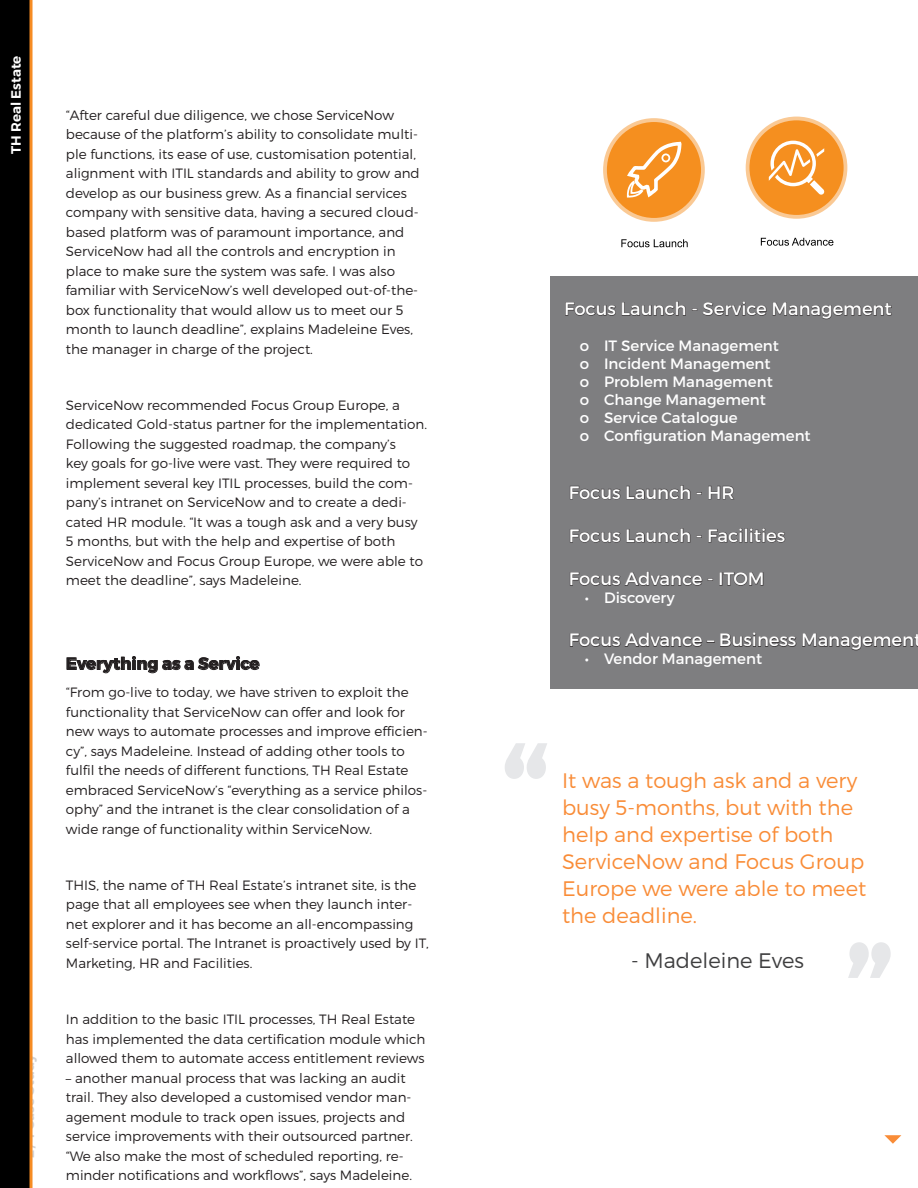
<style>
.page{position:relative;width:918px;height:1188px;background:#fff}
.page>*{position:absolute;margin:0;border:0;box-sizing:border-box;transform-origin:0 0}
.t1{font:300 21px/27px "Montserrat";color:#f98c37}
.t2{font:300 21px "Montserrat";color:#3e3e3f}
.t3{font:18px "Montserrat";color:#fff}
.t4{font:700 16.5px "Montserrat";color:#231f20}
.t5{font:15px/18px "Montserrat";color:#fff}
.t6{font:300 13.5px/19.5px "Montserrat";color:#231f20}
.t7{font:600 13.5px "Montserrat";color:#d1d2d4}
.t8{font:600 13.5px "Montserrat";color:#fff}
</style>
<div class="page">
<svg style="left:67px;top:656px;width:192px;height:17px"></svg>
<svg style="left:884px;top:1135px;width:17px;height:9px"></svg>
<svg style="left:0;top:0;width:33px;height:1188px;background:#160c03"></svg>
<div style="left:550px;top:276px;width:368px;height:412px;background:#7e7e80"></div>
<svg style="left:565px;top:302px;width:51px;height:14px"></svg>
<svg style="left:622px;top:302px;width:64px;height:14px"></svg>
<svg style="left:703px;top:302px;width:64px;height:14px"></svg>
<svg style="left:773px;top:302px;width:119px;height:17px"></svg>
<svg style="left:570px;top:486px;width:50px;height:13px"></svg>
<svg style="left:627px;top:485px;width:63px;height:14px"></svg>
<svg style="left:709px;top:486px;width:25px;height:13px"></svg>
<svg style="left:570px;top:529px;width:50px;height:13px"></svg>
<svg style="left:627px;top:528px;width:63px;height:14px"></svg>
<svg style="left:709px;top:528px;width:76px;height:14px"></svg>
<svg style="left:570px;top:572px;width:132px;height:14px"></svg>
<svg style="left:720px;top:572px;width:43px;height:14px"></svg>
<svg style="left:570px;top:633px;width:144px;height:14px"></svg>
<svg style="left:720px;top:633px;width:76px;height:14px"></svg>
<svg style="left:802px;top:634px;width:116px;height:16px"></svg>
<svg style="left:505px;top:743px;width:42px;height:36px"></svg>
<svg style="left:848px;top:942px;width:43px;height:36px"></svg>
<div style="left:603px;top:118px;width:102px;height:104px;border:13px solid #fac994;border-radius:50%"></div>
<div style="left:607px;top:122px;width:94px;height:96px;background:#f58f1f;border-radius:50%"></div>
<svg style="left:621px;top:239px;width:67px;height:8px"></svg>
<svg style="left:626px;top:118px;width:58px;height:80px"></svg>
<div style="left:746px;top:117px;width:101px;height:102px;border:13px solid #fac994;border-radius:50%"></div>
<div style="left:749px;top:120px;width:95px;height:95px;background:#f58f1f;border-radius:50%"></div>
<svg style="left:761px;top:238px;width:72px;height:8px"></svg>
<svg style="left:769px;top:141px;width:56px;height:54px"></svg>
<p class="t8" style="left:8px;top:154px;width:100px;rotate:-90deg">TH Real Estate</p>
<p class="t7" style="left:21px;top:1158px;width:105px;rotate:-90deg">2/4 Case Study</p>
<p class="t6" style="left:66px;top:105px;width:355px">“After careful due diligence, we chose ServiceNow because of the platform’s ability to consolidate multi&shy;ple functions, its ease of use, customisation potential, alignment with ITIL standards and ability to grow and develop as our business grew. As a financial services company with sensitive data, having a secured cloud&shy;based platform was of paramount importance, and ServiceNow had all the controls and encryption in place to make sure the system was safe. I was also familiar with ServiceNow’s well developed out-of-the&shy;box functionality that would allow us to meet our 5 month to launch deadline”, explains Madeleine Eves, the manager in charge of the project.</p>
<p class="t6" style="left:66px;top:395px;width:363px">ServiceNow recommended Focus Group Europe, a dedicated Gold-status partner for the implementation.<br>Following the suggested roadmap, the company’s<br>key goals for go-live were vast. They were required to implement several key ITIL processes, build the com&shy;pany’s intranet on ServiceNow and to create a dedi&shy;cated HR module. “It was a tough ask and a very busy 5 months, but with the help and expertise of both ServiceNow and Focus Group Europe, we were able to meet the deadline”, says Madeleine.</p>
<p class="t4" style="left:66px;top:653px;width:195px">Everything as a Service</p>
<p class="t6" style="left:66px;top:683px;width:363px">“From go-live to today, we have striven to exploit the functionality that ServiceNow can offer and look for new ways to automate processes and improve efficien&shy;cy”, says Madeleine. Instead of adding other tools to fulfil the needs of different functions, TH Real Estate embraced ServiceNow’s “everything as a service philos&shy;ophy” and the intranet is the clear consolidation of a wide range of functionality within ServiceNow.</p>
<p class="t6" style="left:66px;top:875px;width:364px">THIS, the name of TH Real Estate’s intranet site, is the page that all employees see when they launch inter&shy;net explorer and it has become an all-encompassing self-service portal. The Intranet is proactively used by IT, Marketing, HR and Facilities.</p>
<p class="t6" style="left:66px;top:1009px;width:361px">In addition to the basic ITIL processes, TH Real Estate has implemented the data certification module which allowed them to automate access entitlement reviews</p>
<p class="t6" style="left:66px;top:1068px;width:348px">– another manual process that was lacking an audit trail. They also developed a customised vendor man&shy;agement module to track open issues, projects and service improvements with their outsourced partner. “We also make the most of scheduled reporting, re&shy;minder notifications and workflows”, says Madeleine.</p>
<h2 class="t3" style="left:564px;top:298px;width:329px">Focus Launch - Service Management</h2>
<p class="t5" style="left:580px;top:337px;width:232px">o IT Service Management<br>o Incident Management<br>o Problem Management<br>o Change Management<br>o Service Catalogue<br>o Configuration Management</p>
<h2 class="t3" style="left:569px;top:481px;width:167px">Focus Launch - HR</h2>
<h2 class="t3" style="left:569px;top:525px;width:218px">Focus Launch - Facilities</h2>
<h2 class="t3" style="left:569px;top:568px;width:197px">Focus Advance - ITOM</h2>
<p class="t5" style="left:585px;top:589px;width:91px">• Discovery</p>
<h2 class="t3" style="left:569px;top:629px;width:354px">Focus Advance – Business Management</h2>
<p class="t5" style="left:585px;top:650px;width:179px">• Vendor Management</p>
<p class="t1" style="left:562px;top:767px;width:306px">It was a tough ask and a very busy 5-months, but with the help and expertise of both<br>ServiceNow and Focus Group<br>Europe we were able to meet the deadline.</p>
<p class="t2" style="left:631px;top:948px;width:174px">- Madeleine Eves</p>
</div>
